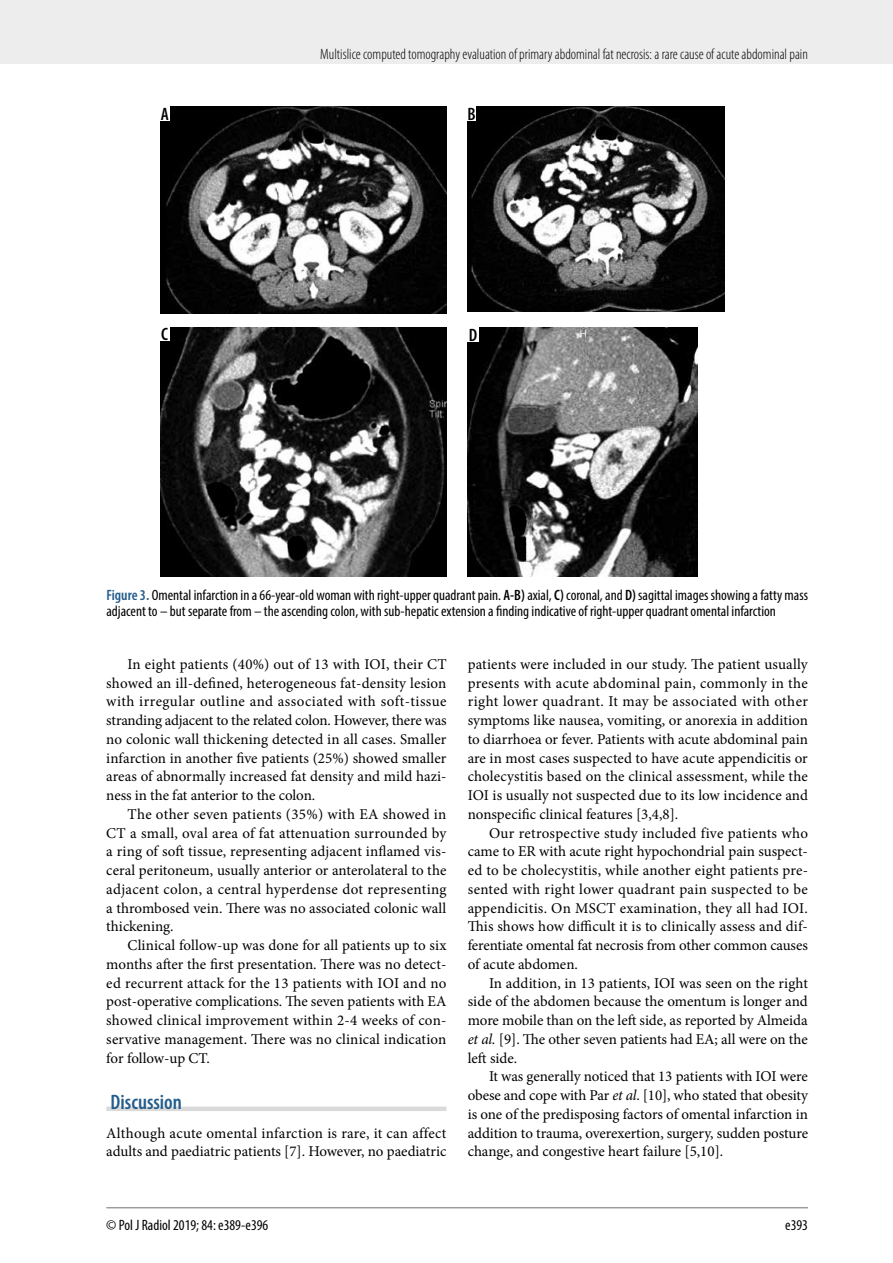
<style>
.page{position:relative;width:893px;height:1263px;background:#fff}
.page>*{position:absolute;margin:0;border:0;box-sizing:border-box;transform-origin:0 0}
.t1{font:600 condensed 21px "Myriad Pro";color:#245d8c}
.t2{font:600 condensed 18px "Myriad Pro";color:#000}
.t3{font:15px/18.8px "Minion Pro";color:#000;text-align:justify}
.t4{font:condensed 15px/16.5px "Myriad Pro";color:#000}
.t5{font:300 condensed 15px "Myriad Pro";color:#000}
.s1{font-weight:600;color:#245d8c}
.s2{font-weight:600}
.s3{font-style:italic}
</style>
<div class="page">
<div style="left:0;top:0;width:893px;height:64px;background:#ededed"></div>
<hr style="left:106px;top:1207px;width:702px;height:1px;background:#9d9d9c">
<div style="left:106px;top:1106px;width:340px;height:5px;background:#dadada"></div>
<img style="left:161px;top:106px;width:286px;height:207px">
<img style="left:468px;top:106px;width:257px;height:206px">
<div style="left:160px;top:105px;width:10px;height:15px;background:#fff"></div>
<div style="left:467px;top:105px;width:9px;height:16px;background:#fff"></div>
<img style="left:161px;top:327px;width:286px;height:250px">
<img style="left:468px;top:327px;width:229px;height:250px">
<div style="left:160px;top:326px;width:10px;height:15px;background:#fff"></div>
<div style="left:467px;top:326px;width:12px;height:16px;background:#fff"></div>
<p class="t5" style="left:320px;top:45px;width:489px">Multislice computed tomography evaluation of primary abdominal fat necrosis: a rare cause of acute abdominal pain</p>
<p class="t2" style="left:161px;top:103px;width:10px">A</p>
<p class="t2" style="left:467px;top:103px;width:10px">B</p>
<p class="t2" style="left:161px;top:323px;width:8px">C</p>
<p class="t2" style="left:469px;top:324px;width:10px">D</p>
<p class="t4" style="left:106px;top:586px;width:703px"><span class="s1">Figure 3.</span> Omental infarction in a 66-year-old woman with right-upper quadrant pain. <span class="s2">A-B)</span> axial, <span class="s2">C)</span> coronal, and <span class="s2">D)</span> sagittal images showing a fatty mass adjacent to – but separate from – the ascending colon, with sub-hepatic extension a finding indicative of right-upper quadrant omental infarction</p>
<p class="t3" style="left:106px;top:655px;width:342px;text-indent:21px">In eight patients (40%) out of 13 with IOI, their CT showed an ill-defined, heterogeneous fat-density lesion with irregular outline and associated with soft-tissue stranding adjacent to the related colon. However, there was no colonic wall thickening detected in all cases. Smaller infarction in another five patients (25%) showed smaller areas of abnormally increased fat density and mild hazi&shy;ness in the fat anterior to the colon.</p>
<p class="t3" style="left:106px;top:805px;width:342px;text-indent:21px">The other seven patients (35%) with EA showed in CT a small, oval area of fat attenuation surrounded by a ring of soft tissue, representing adjacent inflamed vis&shy;ceral peritoneum, usually anterior or anterolateral to the adjacent colon, a central hyperdense dot representing a thrombosed vein. There was no associated colonic wall thickening.</p>
<p class="t3" style="left:106px;top:936px;width:342px;text-indent:21px">Clinical follow-up was done for all patients up to six months after the first presentation. There was no detect&shy;ed recurrent attack for the 13 patients with IOI and no post-operative complications. The seven patients with EA showed clinical improvement within 2-4 weeks of con&shy;servative management. There was no clinical indication for follow-up CT.</p>
<h1 class="t1" style="left:111px;top:1089px;width:73px">Discussion</h1>
<p class="t3" style="left:106px;top:1123px;width:342px">Although acute omental infarction is rare, it can affect adults and paediatric patients [7]. However, no paediatric</p>
<p class="t3" style="left:468px;top:655px;width:342px">patients were included in our study. The patient usually presents with acute abdominal pain, commonly in the right lower quadrant. It may be associated with other symptoms like nausea, vomiting, or anorexia in addition to diarrhoea or fever. Patients with acute abdominal pain are in most cases suspected to have acute appendicitis or cholecystitis based on the clinical assessment, while the IOI is usually not suspected due to its low incidence and nonspecific clinical features [3,4,8].</p>
<p class="t3" style="left:468px;top:823px;width:342px;text-indent:21px">Our retrospective study included five patients who came to ER with acute right hypochondrial pain suspect&shy;ed to be cholecystitis, while another eight patients pre&shy;sented with right lower quadrant pain suspected to be appendicitis. On MSCT examination, they all had IOI.<br>This shows how difficult it is to clinically assess and dif&shy;ferentiate omental fat necrosis from other common causes of acute abdomen.</p>
<p class="t3" style="left:468px;top:973px;width:342px;text-indent:21px">In addition, in 13 patients, IOI was seen on the right side of the abdomen because the omentum is longer and more mobile than on the left side, as reported by Almeida <span class="s3">et al.</span> [9]. The other seven patients had EA; all were on the left side.</p>
<p class="t3" style="left:468px;top:1067px;width:342px;text-indent:21px">It was generally noticed that 13 patients with IOI were obese and cope with Par <span class="s3">et al</span>. [10], who stated that obesity is one of the predisposing factors of omental infarction in addition to trauma, overexertion, surgery, sudden posture change, and congestive heart failure [5,10].</p>
<p class="t4" style="left:106px;top:1216px;width:164px">© Pol J Radiol 2019; 84: e389-e396</p>
<p class="t4" style="left:785px;top:1216px;width:24px">e393</p>
</div>
